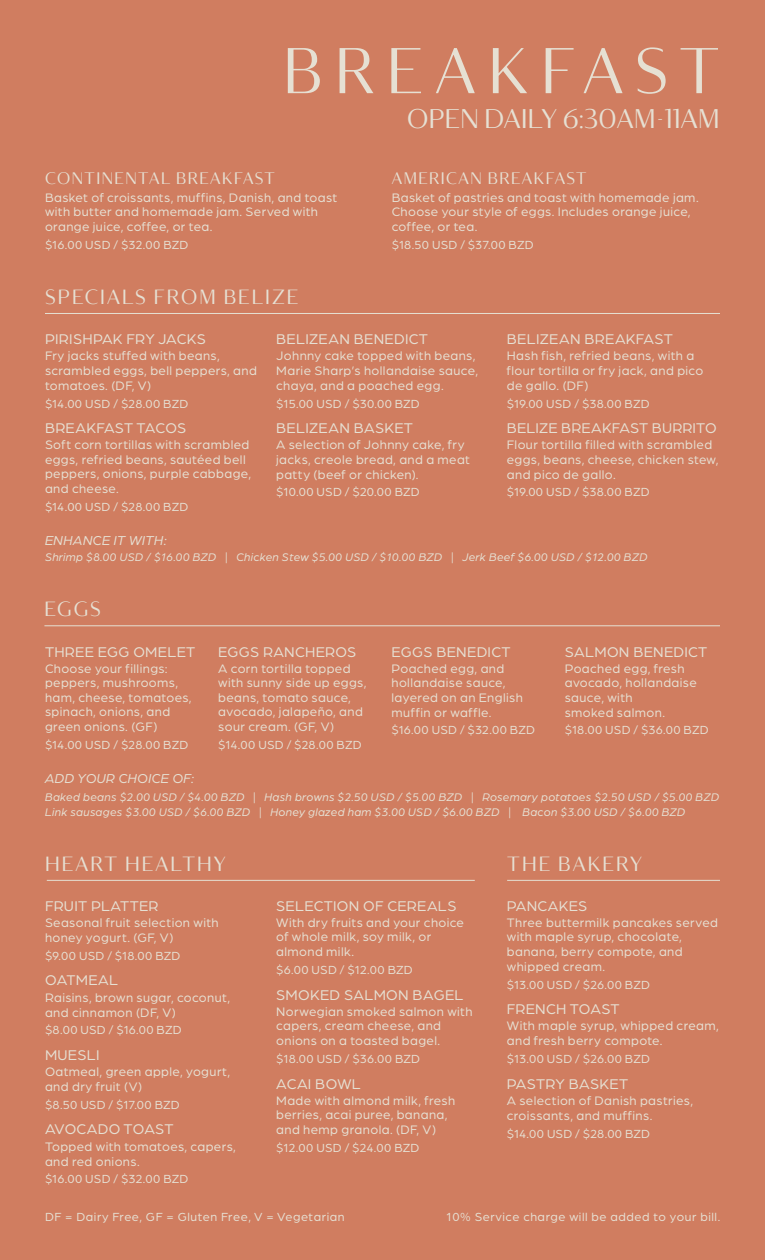
<style>
.page{position:relative;width:765px;height:1260px;background:#d07d60}
.page>*{position:absolute;margin:0;border:0;box-sizing:border-box;transform-origin:0 0}
.t1{font:62.5px "Darby Sans Poster Web";letter-spacing:.2em;color:#e6e0d3}
.t2{font:26.25px "Darby Sans Poster Web";letter-spacing:.015em;color:#e6e0d3}
.t3{font:20px "Darby Sans Poster Web";letter-spacing:.105em;color:#e6e0d3}
.name{font:16.25px "Darby Sans Poster Web";letter-spacing:.09em;color:#e6e0d3}
.name-2{font:15px "Arboria";letter-spacing:.02em;color:#e6e0d3}
.name-3{font:italic 13.75px "Arboria";letter-spacing:.015em;color:#e6e0d3}
.descriptions{font:13.12px/14.8px "Arboria";letter-spacing:.03em;color:#e6e0d3}
.price{font:12.5px "Arboria";letter-spacing:.02em;color:#e6e0d3}
.price-2{font:12.5px "Arboria";letter-spacing:.045em;color:#e6e0d3}
.name-4{font:italic 11.75px "Arboria";letter-spacing:.02em;color:#e6e0d3}
</style>
<div class="page">
<hr style="left:45px;top:313px;width:675px;height:1px;background:#e6e0d3">
<hr style="left:44px;top:625px;width:676px;height:1px;background:#e6e0d3">
<hr style="left:47px;top:880px;width:428px;height:1px;background:#e6e0d3">
<hr style="left:507px;top:880px;width:213px;height:1px;background:#e6e0d3">
<p class="t1" style="left:283px;top:26px;width:437px">BREAKFAST</p>
<p class="t2" style="left:407px;top:100px;width:314px">OPEN DAILY 6:30AM-11AM</p>
<p class="name" style="left:45px;top:167px;width:231px">CONTINENTAL BREAKFAST</p>
<p class="descriptions" style="left:45px;top:189px;width:294px">Basket of croissants, muffins, Danish, and toast</p>
<p class="descriptions" style="left:45px;top:204px;width:275px">with butter and homemade jam. Served with</p>
<p class="descriptions" style="left:45px;top:219px;width:169px">orange juice, coffee, or tea.</p>
<p class="price" style="left:45px;top:237px;width:145px">$16.00 USD / $32.00 BZD</p>
<p class="name" style="left:392px;top:167px;width:196px">AMERICAN BREAKFAST</p>
<p class="descriptions" style="left:392px;top:189px;width:309px">Basket of pastries and toast with homemade jam.<br>Choose your style of eggs. Includes orange juice, coffee, or tea.</p>
<p class="price" style="left:392px;top:237px;width:143px">$18.50 USD / $37.00 BZD</p>
<p class="t3" style="left:45px;top:282px;width:255px">SPECIALS FROM BELIZE</p>
<p class="name-2" style="left:45px;top:329px;width:162px">PIRISHPAK FRY JACKS</p>
<p class="descriptions" style="left:45px;top:348px;width:214px">Fry jacks stuffed with beans, scrambled eggs, bell peppers, and tomatoes. (DF, V)</p>
<p class="price" style="left:45px;top:395px;width:145px">$14.00 USD / $28.00 BZD</p>
<p class="name-2" style="left:45px;top:418px;width:143px">BREAKFAST TACOS</p>
<p class="descriptions" style="left:45px;top:437px;width:208px">Soft corn tortillas with scrambled eggs, refried beans, sautéed bell peppers, onions, purple cabbage, and cheese.</p>
<p class="price" style="left:45px;top:499px;width:145px">$14.00 USD / $28.00 BZD</p>
<p class="name-2" style="left:276px;top:329px;width:153px">BELIZEAN BENEDICT</p>
<p class="descriptions" style="left:276px;top:348px;width:203px">Johnny cake topped with beans,<br>Marie Sharp’s hollandaise sauce, chaya, and a poached egg.</p>
<p class="price" style="left:276px;top:395px;width:145px">$15.00 USD / $30.00 BZD</p>
<p class="name-2" style="left:276px;top:418px;width:138px">BELIZEAN BASKET</p>
<p class="descriptions" style="left:276px;top:437px;width:195px">A selection of Johnny cake, fry jacks, creole bread, and a meat patty (beef or chicken).</p>
<p class="price" style="left:276px;top:484px;width:145px">$10.00 USD / $20.00 BZD</p>
<p class="name-2" style="left:507px;top:329px;width:168px">BELIZEAN BREAKFAST</p>
<p class="descriptions" style="left:507px;top:348px;width:198px">Hash fish, refried beans, with a flour tortilla or fry jack, and pico de gallo. (DF)</p>
<p class="price" style="left:507px;top:395px;width:144px">$19.00 USD / $38.00 BZD</p>
<p class="name-2" style="left:507px;top:418px;width:211px">BELIZE BREAKFAST BURRITO</p>
<p class="descriptions" style="left:507px;top:437px;width:213px">Flour tortilla filled with scrambled eggs, beans, cheese, chicken stew, and pico de gallo.</p>
<p class="price" style="left:507px;top:484px;width:144px">$19.00 USD / $38.00 BZD</p>
<p class="name-3" style="left:45px;top:532px;width:123px">ENHANCE IT WITH:</p>
<p class="name-4" style="left:45px;top:550px;width:604px">Shrimp $8.00 USD / $16.00 BZD | Chicken Stew $5.00 USD / $10.00 BZD | Jerk Beef $6.00 USD / $12.00 BZD</p>
<p class="t3" style="left:45px;top:595px;width:58px">EGGS</p>
<p class="name-2" style="left:45px;top:642px;width:152px">THREE EGG OMELET</p>
<p class="descriptions" style="left:45px;top:661px;width:148px">Choose your fillings: peppers, mushrooms, ham, cheese, tomatoes, spinach, onions, and green onions. (GF)</p>
<p class="price" style="left:45px;top:737px;width:145px">$14.00 USD / $28.00 BZD</p>
<p class="name-2" style="left:218px;top:642px;width:140px">EGGS RANCHEROS</p>
<p class="descriptions" style="left:218px;top:661px;width:150px">A corn tortilla topped with sunny side up eggs, beans, tomato sauce, avocado, jalapeño, and sour cream. (GF, V)</p>
<p class="price" style="left:218px;top:737px;width:145px">$14.00 USD / $28.00 BZD</p>
<p class="name-2" style="left:392px;top:642px;width:120px">EGGS BENEDICT</p>
<p class="descriptions" style="left:392px;top:661px;width:133px">Poached egg, and hollandaise sauce, layered on an English muffin or waffle.</p>
<p class="price" style="left:392px;top:722px;width:145px">$16.00 USD / $32.00 BZD</p>
<p class="name-2" style="left:565px;top:642px;width:144px">SALMON BENEDICT</p>
<p class="descriptions" style="left:565px;top:661px;width:134px">Poached egg, fresh avocado, hollandaise sauce, with<br>smoked salmon.</p>
<p class="price" style="left:565px;top:722px;width:145px">$18.00 USD / $36.00 BZD</p>
<p class="name-3" style="left:45px;top:770px;width:151px">ADD YOUR CHOICE OF:</p>
<p class="name-4" style="left:45px;top:790px;width:676px">Baked beans $2.00 USD / $4.00 BZD | Hash browns $2.50 USD / $5.00 BZD | Rosemary potatoes $2.50 USD / $5.00 BZD</p>
<p class="name-4" style="left:45px;top:805px;width:642px">Link sausages $3.00 USD / $6.00 BZD | Honey glazed ham $3.00 USD / $6.00 BZD | Bacon $3.00 USD / $6.00 BZD</p>
<p class="t3" style="left:45px;top:849px;width:182px">HEART HEALTHY</p>
<p class="t3" style="left:507px;top:849px;width:136px">THE BAKERY</p>
<p class="name-2" style="left:45px;top:896px;width:115px">FRUIT PLATTER</p>
<p class="descriptions" style="left:45px;top:915px;width:175px">Seasonal fruit selection with honey yogurt. (GF, V)</p>
<p class="price" style="left:45px;top:948px;width:137px">$9.00 USD / $18.00 BZD</p>
<p class="name-2" style="left:45px;top:971px;width:75px">OATMEAL</p>
<p class="descriptions" style="left:45px;top:989px;width:187px">Raisins, brown sugar, coconut,</p>
<p class="descriptions" style="left:45px;top:1004px;width:132px">and cinnamon (DF, V)</p>
<p class="price" style="left:45px;top:1022px;width:138px">$8.00 USD / $16.00 BZD</p>
<p class="name-2" style="left:45px;top:1045px;width:56px">MUESLI</p>
<p class="descriptions" style="left:45px;top:1064px;width:187px">Oatmeal, green apple, yogurt,</p>
<p class="descriptions" style="left:45px;top:1079px;width:99px">and dry fruit (V)</p>
<p class="price" style="left:45px;top:1097px;width:136px">$8.50 USD / $17.00 BZD</p>
<p class="name-2" style="left:45px;top:1120px;width:130px">AVOCADO TOAST</p>
<p class="descriptions" style="left:45px;top:1138px;width:192px">Topped with tomatoes, capers, and red onions.</p>
<p class="price" style="left:45px;top:1171px;width:145px">$16.00 USD / $32.00 BZD</p>
<p class="name-2" style="left:276px;top:896px;width:182px">SELECTION OF CEREALS</p>
<p class="descriptions" style="left:276px;top:915px;width:189px">With dry fruits and your choice of whole milk, soy milk, or almond milk.</p>
<p class="price" style="left:276px;top:962px;width:138px">$6.00 USD / $12.00 BZD</p>
<p class="name-2" style="left:276px;top:985px;width:189px">SMOKED SALMON BAGEL</p>
<p class="descriptions" style="left:276px;top:1004px;width:198px">Norwegian smoked salmon with capers, cream cheese, and onions on a toasted bagel.</p>
<p class="price" style="left:276px;top:1051px;width:145px">$18.00 USD / $36.00 BZD</p>
<p class="name-2" style="left:276px;top:1074px;width:86px">ACAI BOWL</p>
<p class="descriptions" style="left:276px;top:1093px;width:180px">Made with almond milk, fresh berries, acai puree, banana, and hemp granola. (DF, V)</p>
<p class="price" style="left:276px;top:1140px;width:145px">$12.00 USD / $24.00 BZD</p>
<p class="name-2" style="left:507px;top:896px;width:82px">PANCAKES</p>
<p class="descriptions" style="left:507px;top:915px;width:213px">Three buttermilk pancakes served with maple syrup, chocolate, banana, berry compote, and whipped cream.</p>
<p class="price" style="left:507px;top:976px;width:145px">$13.00 USD / $26.00 BZD</p>
<p class="name-2" style="left:507px;top:999px;width:114px">FRENCH TOAST</p>
<p class="descriptions" style="left:507px;top:1018px;width:214px">With maple syrup, whipped cream, and fresh berry compote.</p>
<p class="price" style="left:507px;top:1051px;width:145px">$13.00 USD / $26.00 BZD</p>
<p class="name-2" style="left:507px;top:1074px;width:123px">PASTRY BASKET</p>
<p class="descriptions" style="left:507px;top:1092px;width:188px">A selection of Danish pastries, croissants, and muffins.</p>
<p class="price" style="left:507px;top:1125px;width:145px">$14.00 USD / $28.00 BZD</p>
<p class="price-2" style="left:45px;top:1209px;width:301px">DF = Dairy Free, GF = Gluten Free, V = Vegetarian</p>
<p class="price-2" style="left:446px;top:1209px;width:275px">10% Service charge will be added to your bill.</p>
</div>
